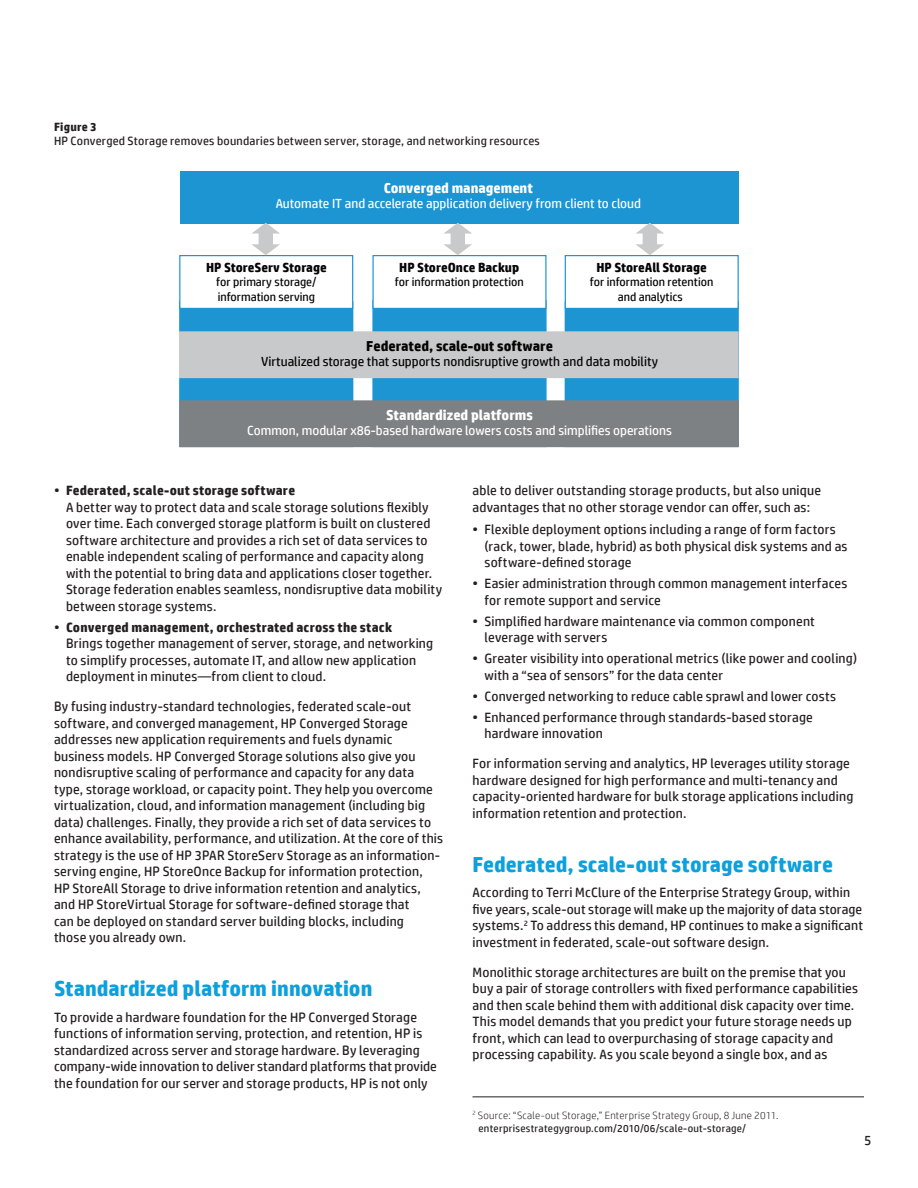
<style>
.page{position:relative;width:918px;height:1188px;background:#fff}
.page>*{position:absolute;margin:0;border:0;box-sizing:border-box;transform-origin:0 0}
.t1{font:700 21.75px "HP Simplified";color:#0ca0dd}
.t2{font:700 14.4px "HP Simplified";color:#fff}
.t3{font:700 14.4px "HP Simplified";color:#040503}
.t4{font:13.5px/16.5px "HP Simplified";letter-spacing:.015em;color:#231f20}
.t5{font:13.2px "HP Simplified";color:#fff}
.t6{font:13.2px "HP Simplified";color:#040503}
.t7{font:700 13.2px "HP Simplified";color:#040503}
.t8{font:12px/14.4px "HP Simplified";color:#040503}
.t9{font:12px "HP Simplified";letter-spacing:.02em;color:#231f20}
.t10{font:700 12px "HP Simplified";letter-spacing:.02em;color:#231f20}
.t11{font:300 10.5px/13.5px "HP Simplified";letter-spacing:.025em;color:#231f20}
.s1{font-weight:700}
.s2{font-weight:400}
</style>
<div class="page">
<div style="left:565px;top:302px;width:173px;height:144px;background:#1d95d3"></div>
<div style="left:373px;top:301px;width:173px;height:145px;background:#1d95d3"></div>
<div style="left:180px;top:302px;width:173px;height:144px;background:#1d95d3"></div>
<div style="left:180px;top:256px;width:173px;height:52px;background:#fff"></div>
<div style="left:179px;top:255px;width:174px;height:54px;border:1px solid #1d95d3"></div>
<div style="left:373px;top:256px;width:173px;height:52px;background:#fff"></div>
<div style="left:372px;top:255px;width:175px;height:54px;border:1px solid #1d95d3"></div>
<div style="left:565px;top:256px;width:173px;height:52px;background:#fff"></div>
<div style="left:565px;top:255px;width:174px;height:54px;border:1px solid #1d95d3"></div>
<div style="left:180px;top:171px;width:559px;height:53px;background:#1d95d3"></div>
<div style="left:180px;top:332px;width:558px;height:46px;background:#c8c9ca"></div>
<div style="left:179px;top:331px;width:560px;height:47px;border:1px solid #c8c9ca"></div>
<div style="left:180px;top:401px;width:558px;height:46px;background:#7e8183"></div>
<div style="left:179px;top:400px;width:560px;height:47px;border:1px solid #7e8183"></div>
<svg style="left:252px;top:223px;width:28px;height:32px"></svg>
<svg style="left:444px;top:223px;width:28px;height:32px"></svg>
<svg style="left:636px;top:223px;width:28px;height:32px"></svg>
<hr style="left:472px;top:1096px;width:392px;height:1px;background:#231f20">
<p class="t10" style="left:54px;top:120px;width:44px">Figure 3</p>
<p class="t9" style="left:54px;top:134px;width:487px">HP Converged Storage removes boundaries between server, storage, and networking resources</p>
<p class="t2" style="left:384px;top:179px;width:151px">Converged management</p>
<p class="t5" style="left:276px;top:196px;width:367px">Automate IT and accelerate application delivery from client to cloud</p>
<p class="t7" style="left:206px;top:260px;width:122px">HP StoreServ Storage</p>
<p class="t8" style="left:216px;top:275px;width:102px">for primary storage/ information serving</p>
<p class="t7" style="left:399px;top:260px;width:121px">HP StoreOnce Backup</p>
<p class="t8" style="left:395px;top:275px;width:130px">for information protection</p>
<p class="t7" style="left:596px;top:260px;width:112px">HP StoreAll Storage</p>
<p class="t8" style="left:590px;top:275px;width:125px;text-align:center">for information retention and analytics</p>
<p class="t3" style="left:366px;top:337px;width:188px">Federated, scale-out software</p>
<p class="t6" style="left:261px;top:354px;width:398px">Virtualized storage that supports nondisruptive growth and data mobility</p>
<p class="t2" style="left:386px;top:406px;width:148px">Standardized platforms</p>
<p class="t5" style="left:247px;top:423px;width:426px">Common, modular x86-based hardware lowers costs and simplifies operations</p>
<p class="t4" style="left:66px;top:482px;width:378px;text-indent:-12px">• <span class="s1">Federated, scale-out storage software<br></span>A better way to protect data and scale storage solutions flexibly over time. Each converged storage platform is built on clustered software architecture and provides a rich set of data services to enable independent scaling of performance and capacity along with the potential to bring data and applications closer together.<br>Storage federation enables seamless, nondisruptive data mobility between storage systems.</p>
<p class="t4" style="left:66px;top:619px;width:369px;text-indent:-12px">• <span class="s1">Converged management, orchestrated across the stack<br></span>Brings together management of server, storage, and networking to simplify processes, automate IT, and allow new application deployment in minutes—from client to cloud.</p>
<p class="t4" style="left:54px;top:698px;width:391px">By fusing industry-standard technologies, federated scale-out software, and converged management, HP Converged Storage addresses new application requirements and fuels dynamic business models. HP Converged Storage solutions also give you nondisruptive scaling of performance and capacity for any data type, storage workload, or capacity point. They help you overcome virtualization, cloud, and information management (including big data) challenges. Finally, they provide a rich set of data services to enhance availability, performance, and utilization. At the core of this strategy is the use of HP 3PAR StoreServ Storage as an information&shy;serving engine, HP StoreOnce Backup for information protection,<br>HP StoreAll Storage to drive information retention and analytics, and HP StoreVirtual Storage for software-defined storage that<br>can be deployed on standard server building blocks, including<br>those you already own.</p>
<h1 class="t1" style="left:54px;top:976px;width:320px">Standardized platform innovation</h1>
<p class="t4" style="left:54px;top:1009px;width:384px">To provide a hardware foundation for the HP Converged Storage functions of information serving, protection, and retention, HP is standardized across server and storage hardware. By leveraging company-wide innovation to deliver standard platforms that provide the foundation for our server and storage products, HP is not only</p>
<p class="t4" style="left:472px;top:482px;width:350px">able to deliver outstanding storage products, but also unique advantages that no other storage vendor can offer, such as:</p>
<p class="t4" style="left:485px;top:521px;width:365px;text-indent:-12px">• Flexible deployment options including a range of form factors (rack, tower, blade, hybrid) as both physical disk systems and as software-defined storage</p>
<p class="t4" style="left:485px;top:575px;width:364px;text-indent:-12px">• Easier administration through common management interfaces for remote support and service</p>
<p class="t4" style="left:485px;top:613px;width:332px;text-indent:-12px">• Simplified hardware maintenance via common component leverage with servers</p>
<p class="t4" style="left:485px;top:650px;width:374px;text-indent:-12px">• Greater visibility into operational metrics (like power and cooling) with a “sea of sensors” for the data center</p>
<p class="t4" style="left:472px;top:688px;width:365px">• Converged networking to reduce cable sprawl and lower costs</p>
<p class="t4" style="left:485px;top:709px;width:330px;text-indent:-12px">• Enhanced performance through standards-based storage hardware innovation</p>
<p class="t4" style="left:472px;top:755px;width:382px">For information serving and analytics, HP leverages utility storage hardware designed for high performance and multi-tenancy and capacity-oriented hardware for bulk storage applications including information retention and protection.</p>
<h1 class="t1" style="left:472px;top:851px;width:362px">Federated, scale-out storage software</h1>
<p class="t4" style="left:472px;top:884px;width:392px">According to Terri McClure of the Enterprise Strategy Group, within five years, scale-out storage will make up the majority of data storage systems.<sup>2</sup> To address this demand, HP continues to make a significant investment in federated, scale-out software design.</p>
<p class="t4" style="left:473px;top:964px;width:387px">Monolithic storage architectures are built on the premise that you buy a pair of storage controllers with fixed performance capabilities and then scale behind them with additional disk capacity over time.<br>This model demands that you predict your future storage needs up front, which can lead to overpurchasing of storage capacity and processing capability. As you scale beyond a single box, and as</p>
<p class="t11" style="left:479px;top:1108px;width:301px;text-indent:-6px"><sup>2</sup> Source: “Scale-out Storage,” Enterprise Strategy Group, 8 June 2011. <span class="s2">enterprisestrategygroup.com/2010/06/scale-out-storage/</span></p>
<p class="t4" style="left:864px;top:1132px;width:9px">5</p>
</div>
